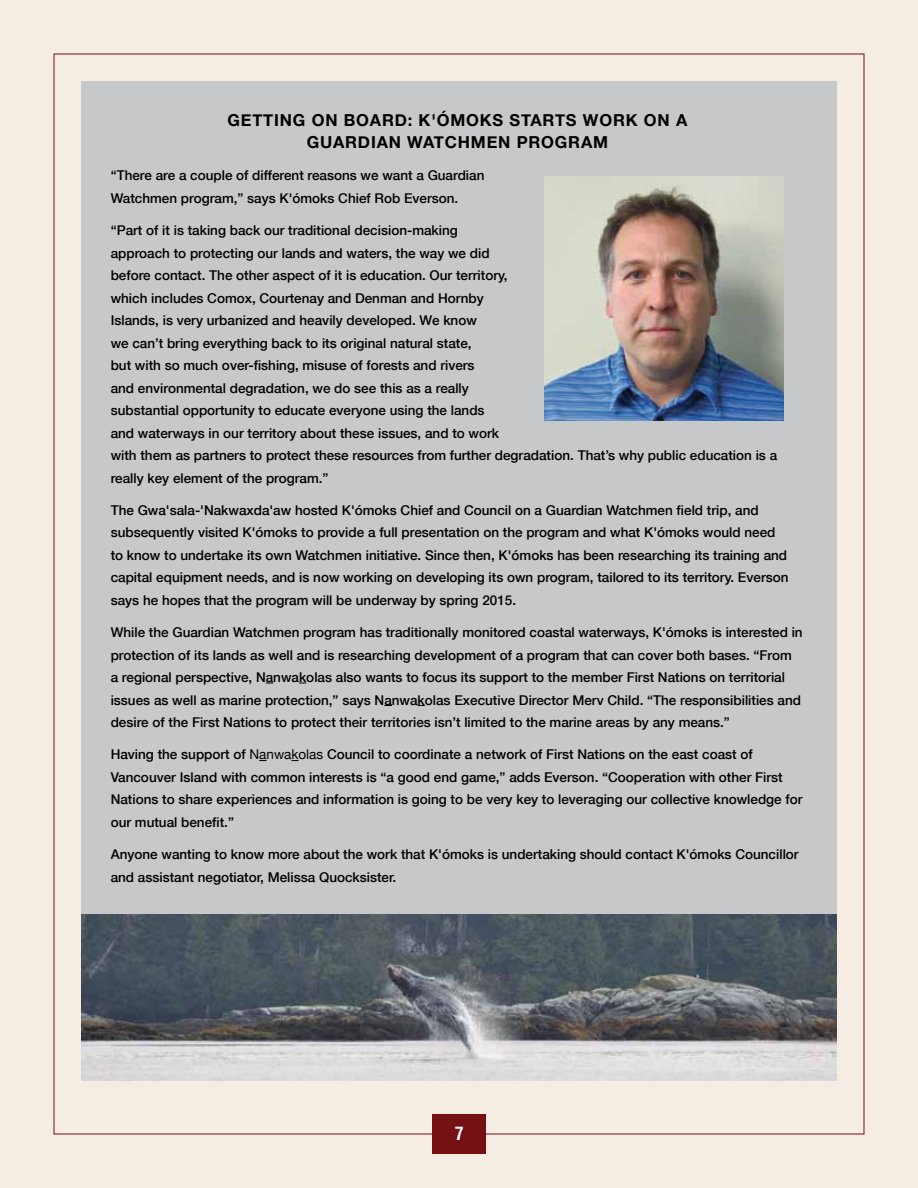
<style>
.page{position:relative;width:918px;height:1188px;background:#f5ede3}
.page>*{position:absolute;margin:0;border:0;box-sizing:border-box;transform-origin:0 0}
.t1{font:700 condensed 18px "Helvetica";color:#fff}
.t2{font:700 16.5px/22.5px "Helvetica Neue";letter-spacing:.05em;color:#000;text-align:center}
.t3{font:500 13.5px/22.5px "Helvetica Neue";color:#000}
.s1{font-weight:400}
</style>
<div class="page">
<div style="left:432px;top:1115px;width:54px;height:39px;background:#751112"></div>
<div style="left:81px;top:81px;width:756px;height:839px;background:#c7c8ca"></div>
<img style="left:544px;top:176px;width:239px;height:244px">
<img style="left:81px;top:914px;width:756px;height:166px">
<p class="t2" style="left:228px;top:109px;width:461px">GETTING ON BOARD: K'ÓMOKS STARTS WORK ON A<br>GUARDIAN WATCHMEN PROGRAM</p>
<p class="t3" style="left:111px;top:164px;width:375px">“There are a couple of different reasons we want a Guardian<br>Watchmen program,” says K'ómoks Chief Rob Everson.</p>
<p class="t3" style="left:111px;top:218px;width:668px">“Part of it is taking back our traditional decision-making<br>approach to protecting our lands and waters, the way we did<br>before contact. The other aspect of it is education. Our territory,<br>which includes Comox, Courtenay and Denman and Hornby<br>Islands, is very urbanized and heavily developed. We know<br>we can’t bring everything back to its original natural state,<br>but with so much over-fishing, misuse of forests and rivers<br>and environmental degradation, we do see this as a really<br>substantial opportunity to educate everyone using the lands<br>and waterways in our territory about these issues, and to work<br>with them as partners to protect these resources from further degradation. That’s why public education is a really key element of the program.”</p>
<p class="t3" style="left:111px;top:498px;width:679px">The Gwa'sala-'Nakwaxda'aw hosted K'ómoks Chief and Council on a Guardian Watchmen field trip, and subsequently visited K'ómoks to provide a full presentation on the program and what K'ómoks would need to know to undertake its own Watchmen initiative. Since then, K'ómoks has been researching its training and capital equipment needs, and is now working on developing its own program, tailored to its territory. Everson says he hopes that the program will be underway by spring 2015.</p>
<p class="t3" style="left:111px;top:620px;width:694px">While the Guardian Watchmen program has traditionally monitored coastal waterways, K'ómoks is interested in protection of its lands as well and is researching development of a program that can cover both bases. “From<br>a regional perspective, Nanwakolas also wants to focus its support to the member First Nations on territorial issues as well as marine protection,” says Nanwakolas Executive Director Merv Child. “The responsibilities and desire of the First Nations to protect their territories isn’t limited to the marine areas by any means.”</p>
<p class="t3" style="left:111px;top:743px;width:693px">Having the support of <span class="s1">Nanwakolas</span> Council to coordinate a network of First Nations on the east coast of Vancouver Island with common interests is “a good end game,” adds Everson. “Cooperation with other First Nations to share experiences and information is going to be very key to leveraging our collective knowledge for our mutual benefit.”</p>
<p class="t3" style="left:111px;top:842px;width:689px">Anyone wanting to know more about the work that K'ómoks is undertaking should contact K'ómoks Councillor and assistant negotiator, Melissa Quocksister.</p>
<h1 class="t1" style="left:455px;top:1123px;width:10px">7</h1>
</div>
